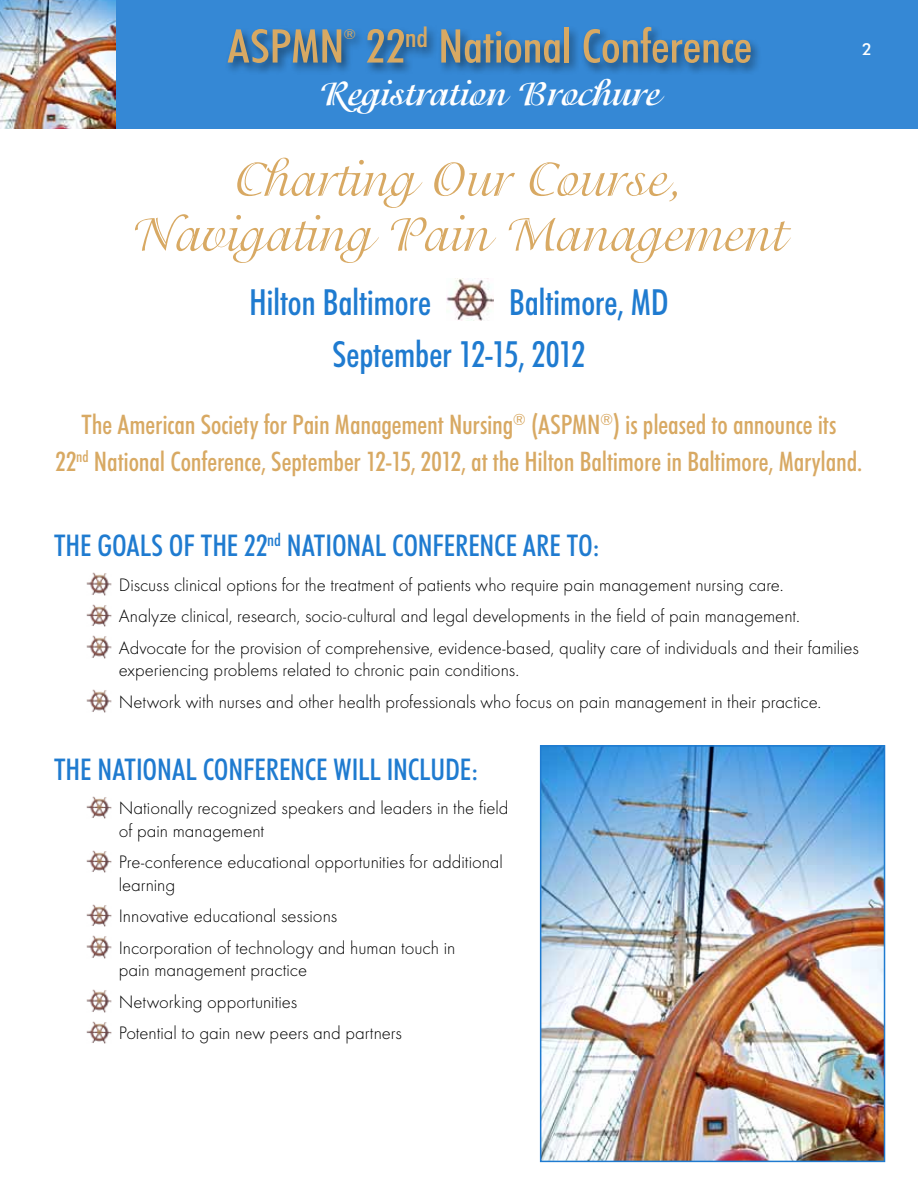
<style>
.page{position:relative;width:918px;height:1188px;background:#fff}
.page>*{position:absolute;margin:0;border:0;box-sizing:border-box;transform-origin:0 0}
.t1{font:51.6px/55.1px "Isadora";color:#d8a963;text-align:center}
.t2{font:500 condensed 46.5px "Futura BT";letter-spacing:-.01em;color:#d8a963;scale:1.1 1}
.t3{font:500 condensed 36.15px/51.6px "Futura BT";letter-spacing:-.01em;color:#1f7bd0}
.t4{font:700 36px "Isadora";color:#fff}
.t5{font:500 condensed 30px "Futura BT";letter-spacing:-.005em;color:#1f7bd0}
.t6{font:500 condensed 27px/37.5px "Futura BT";letter-spacing:-.005em;color:#d8a963;text-align:center}
.t7{font:300 18.75px/31.5px "Futura T";color:#000}
.t8{font:500 16.5px "Futura BT";color:#fff}
.t9{font:500 condensed 13.8px "Futura BT";color:#d8a963;scale:1.1 1}
</style>
<div class="page">
<div style="left:0;top:0;width:918px;height:129px;background:#3588d5"></div>
<div style="left:224px;top:24px;width:538px;height:52px;background:#000;opacity:.5"></div>
<img style="left:0;top:0;width:116px;height:129px">
<img style="left:447px;top:278px;width:47px;height:43px">
<img style="left:86px;top:573px;width:25px;height:22px">
<img style="left:86px;top:604px;width:25px;height:23px">
<img style="left:86px;top:636px;width:25px;height:22px">
<img style="left:86px;top:690px;width:25px;height:22px">
<img style="left:86px;top:796px;width:25px;height:23px">
<img style="left:86px;top:850px;width:25px;height:23px">
<img style="left:86px;top:904px;width:25px;height:23px">
<img style="left:86px;top:936px;width:25px;height:22px">
<img style="left:86px;top:990px;width:25px;height:22px">
<img style="left:86px;top:1021px;width:25px;height:23px">
<img style="left:543px;top:748px;width:339px;height:411px">
<div style="left:540px;top:745px;width:345px;height:417px;border:2px solid #1f7bd0"></div>
<h2 class="t2" style="left:227px;top:18px;width:108px">ASPMN</h2>
<p class="t9" style="left:343px;top:26px;width:13px">®</p>
<h2 class="t2" style="left:366px;top:18px;width:353px">22<sup>nd</sup> National Conference</h2>
<h3 class="t4" style="left:319px;top:73px;width:342px">Registration Brochure</h3>
<p class="t8" style="left:862px;top:39px;width:11px">2</p>
<h1 class="t1" style="left:132px;top:152px;width:655px">Charting Our Course,<br>Navigating Pain Management</h1>
<h3 class="t3" style="left:249px;top:277px;width:183px">Hilton Baltimore</h3>
<h3 class="t3" style="left:333px;top:277px;width:338px;text-indent:177px">Baltimore, MD<br>September 12-15, 2012</h3>
<h3 class="t6" style="left:55px;top:405px;width:808px">The American Society for Pain Management Nursing<sup>®</sup> (ASPMN<sup>®</sup>) is pleased to announce its<br>22<sup>nd</sup> National Conference, September 12-15, 2012, at the Hilton Baltimore in Baltimore, Maryland.</h3>
<h3 class="t5" style="left:54px;top:527px;width:548px">THE GOALS OF THE 22<sup>nd</sup> NATIONAL CONFERENCE ARE TO:</h3>
<p class="t7" style="left:119px;top:568px;width:742px">Discuss clinical options for the treatment of patients who require pain management nursing care.<br>Analyze clinical, research, socio-cultural and legal developments in the field of pain management.<br>Advocate for the provision of comprehensive, evidence-based, quality care of individuals and their families</p>
<p class="t7" style="left:119px;top:654px;width:704px">experiencing problems related to chronic pain conditions.<br>Network with nurses and other health professionals who focus on pain management in their practice.</p>
<h3 class="t5" style="left:54px;top:751px;width:426px">THE NATIONAL CONFERENCE WILL INCLUDE:</h3>
<p class="t7" style="left:119px;top:796px;width:391px;line-height:22.5px">Nationally recognized speakers and leaders in the field of pain management</p>
<p class="t7" style="left:119px;top:850px;width:386px;line-height:22.5px">Pre-conference educational opportunities for additional learning</p>
<p class="t7" style="left:119px;top:900px;width:338px">Innovative educational sessions<br>Incorporation of technology and human touch in</p>
<p class="t7" style="left:119px;top:954px;width:285px">pain management practice<br>Networking opportunities<br>Potential to gain new peers and partners</p>
</div>
